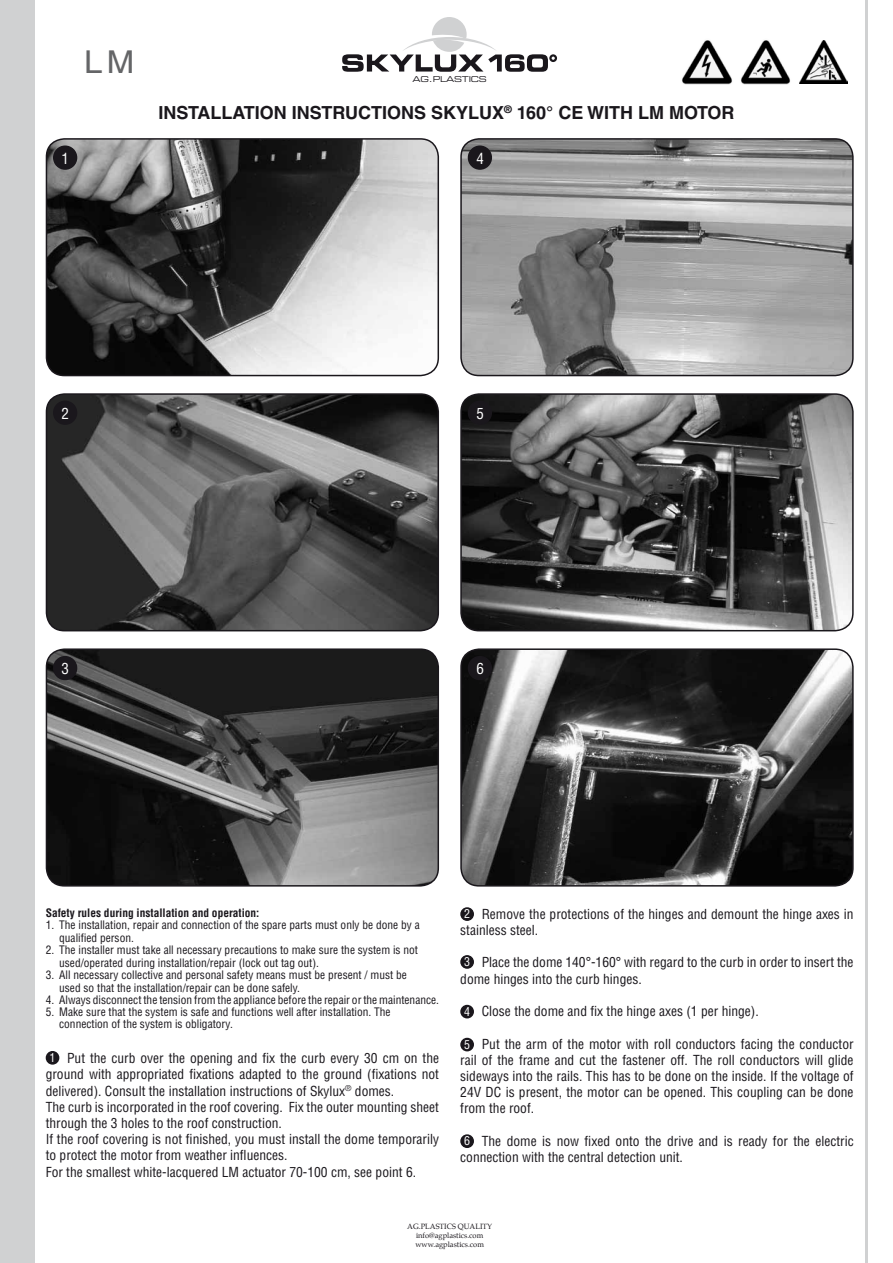
<style>
.page{position:relative;width:893px;height:1263px;background:#fff}
.page>*{position:absolute;margin:0;border:0;box-sizing:border-box;transform-origin:0 0}
.t1{font:31.5px "Helvetica LT Std";color:#646567;scale:1.05 1}
.t2{font:700 18px "Helvetica LT Std";color:#1a171c}
.t3{font:condensed 15px "Helvetica LT Std";color:#fff}
.t4{font:condensed 13.5px/16.2px "Helvetica LT Std";color:#1a171c}
.t5{font:condensed 12px "Helvetica LT Std";color:#fff}
.t6{font:condensed 11.4px/12.5px "Helvetica LT Std";color:#1a171c}
.t7{font:700 condensed 11.4px "Helvetica LT Std";color:#1a171c}
.t8{font:8.1px "Eurostile LT Std Ex 2";letter-spacing:-.025em;color:#1a171c}
.t9{font:7.5px/9px "Palatino";color:#1a171c;text-align:center}
</style>
<div class="page">
<svg style="left:342px;top:17px;width:215px;height:55px"></svg>
<div style="left:0;top:0;width:34px;height:1263px;background:#d0d1d2"></div>
<hr style="left:865px;top:0;width:2px;height:1263px;background:#d0d1d2">
<img style="left:46px;top:649px;width:392px;height:237px">
<div style="left:46px;top:648px;width:393px;height:238px;border:2px solid #1a171c;border-radius:18px"></div>
<img style="left:461px;top:651px;width:392px;height:235px">
<div style="left:460px;top:648px;width:394px;height:238px;border:2px solid #1a171c;border-radius:18px"></div>
<div style="left:46px;top:1052px;width:13px;height:12px;background:#1a171c;border-radius:50%"></div>
<div style="left:46px;top:1051px;width:13px;height:14px;border:2px solid #1a171c;border-radius:50%"></div>
<div style="left:461px;top:908px;width:12px;height:12px;background:#1a171c;border-radius:50%"></div>
<div style="left:460px;top:907px;width:14px;height:14px;border:2px solid #1a171c;border-radius:50%"></div>
<div style="left:461px;top:956px;width:12px;height:12px;background:#1a171c;border-radius:50%"></div>
<div style="left:460px;top:955px;width:14px;height:14px;border:2px solid #1a171c;border-radius:50%"></div>
<div style="left:461px;top:1005px;width:12px;height:13px;background:#1a171c;border-radius:50%"></div>
<div style="left:460px;top:1005px;width:14px;height:13px;border:2px solid #1a171c;border-radius:50%"></div>
<div style="left:461px;top:1038px;width:12px;height:13px;background:#1a171c;border-radius:50%"></div>
<div style="left:460px;top:1038px;width:14px;height:13px;border:2px solid #1a171c;border-radius:50%"></div>
<div style="left:461px;top:1135px;width:12px;height:12px;background:#1a171c;border-radius:50%"></div>
<div style="left:460px;top:1134px;width:14px;height:14px;border:2px solid #1a171c;border-radius:50%"></div>
<img style="left:46px;top:139px;width:392px;height:237px">
<div style="left:46px;top:138px;width:393px;height:238px;border:2px solid #1a171c;border-radius:18px"></div>
<div style="left:54px;top:146px;width:23px;height:23px;background:#1a171c;border-radius:50%"></div>
<div style="left:53px;top:145px;width:24px;height:25px;border:2px solid #1a171c;border-radius:50%"></div>
<img style="left:46px;top:394px;width:392px;height:237px">
<div style="left:46px;top:393px;width:393px;height:238px;border:2px solid #1a171c;border-radius:18px"></div>
<div style="left:54px;top:401px;width:23px;height:23px;background:#1a171c;border-radius:50%"></div>
<div style="left:53px;top:401px;width:24px;height:24px;border:2px solid #1a171c;border-radius:50%"></div>
<div style="left:54px;top:657px;width:23px;height:22px;background:#1a171c;border-radius:50%"></div>
<div style="left:53px;top:656px;width:24px;height:24px;border:2px solid #1a171c;border-radius:50%"></div>
<img style="left:461px;top:139px;width:392px;height:237px">
<div style="left:460px;top:138px;width:394px;height:238px;border:2px solid #1a171c;border-radius:18px"></div>
<div style="left:468px;top:146px;width:23px;height:23px;background:#1a171c;border-radius:50%"></div>
<div style="left:468px;top:145px;width:24px;height:25px;border:2px solid #1a171c;border-radius:50%"></div>
<img style="left:461px;top:396px;width:392px;height:235px">
<div style="left:460px;top:393px;width:394px;height:238px;border:2px solid #1a171c;border-radius:18px"></div>
<div style="left:468px;top:401px;width:23px;height:23px;background:#1a171c;border-radius:50%"></div>
<div style="left:468px;top:401px;width:24px;height:24px;border:2px solid #1a171c;border-radius:50%"></div>
<div style="left:468px;top:657px;width:23px;height:22px;background:#1a171c;border-radius:50%"></div>
<div style="left:468px;top:656px;width:24px;height:24px;border:2px solid #1a171c;border-radius:50%"></div>
<img style="left:682px;top:40px;width:50px;height:45px">
<img style="left:741px;top:40px;width:49px;height:45px">
<img style="left:800px;top:41px;width:48px;height:42px">
<h1 class="t1" style="left:84px;top:43px;width:49px">LM</h1>
<p class="t3" style="left:62px;top:149px;width:9px">1</p>
<p class="t8" style="left:413px;top:74px;width:76px">AG.PLASTICS</p>
<h2 class="t2" style="left:158px;top:101px;width:578px">INSTALLATION INSTRUCTIONS SKYLUX<sup>®</sup> 160° CE WITH LM MOTOR</h2>
<p class="t3" style="left:476px;top:149px;width:9px">4</p>
<p class="t3" style="left:62px;top:404px;width:9px">2</p>
<p class="t3" style="left:476px;top:404px;width:9px">5</p>
<p class="t3" style="left:62px;top:659px;width:9px">3</p>
<p class="t3" style="left:476px;top:659px;width:9px">6</p>
<p class="t7" style="left:46px;top:905px;width:215px">Safety rules during installation and operation:</p>
<p class="t6" style="left:59px;top:919px;width:362px;text-indent:-13px">1. The installation, repair and connection of the spare parts must only be done by a qualified person.</p>
<p class="t6" style="left:59px;top:944px;width:360px;text-indent:-13px">2. The installer must take all necessary precautions to make sure the system is not used/operated during installation/repair (lock out tag out).</p>
<p class="t6" style="left:59px;top:968px;width:349px;text-indent:-13px">3. All necessary collective and personal safety means must be present / must be used so that the installation/repair can be done safely.</p>
<p class="t6" style="left:46px;top:993px;width:395px">4. Always disconnect the tension from the appliance before the repair or the maintenance.</p>
<p class="t6" style="left:59px;top:1006px;width:333px;line-height:11.4px;text-indent:-13px">5. Make sure that the system is safe and functions well after installation. The connection of the system is obligatory.</p>
<p class="t4" style="left:46px;top:1050px;width:395px;text-indent:21px">Put the curb over the opening and fix the curb every 30 cm on the ground with appropriated fixations adapted to the ground (fixations not delivered). Consult the installation instructions of Skylux<sup>®</sup> domes.<br>The curb is incorporated in the roof covering. Fix the outer mounting sheet through the 3 holes to the roof construction.<br>If the roof covering is not finished, you must install the dome temporarily to protect the motor from weather influences.<br>For the smallest white-lacquered LM actuator 70-100 cm, see point 6.</p>
<p class="t5" style="left:49px;top:1050px;width:7px">1</p>
<p class="t4" style="left:460px;top:906px;width:395px;text-indent:21px">Remove the protections of the hinges and demount the hinge axes in stainless steel.</p>
<p class="t4" style="left:460px;top:954px;width:395px;text-indent:21px">Place the dome 140°-160° with regard to the curb in order to insert the dome hinges into the curb hinges.</p>
<p class="t4" style="left:482px;top:1003px;width:279px">Close the dome and fix the hinge axes (1 per hinge).</p>
<p class="t4" style="left:460px;top:1035px;width:395px;text-align:justify;text-indent:21px">Put the arm of the motor with roll conductors facing the conductor rail of the frame and cut the fastener off. The roll conductors will glide sideways into the rails. This has to be done on the inside. If the voltage of 24V DC is present, the motor can be opened. This coupling can be done from the roof.</p>
<p class="t4" style="left:460px;top:1132px;width:395px;text-indent:21px">The dome is now fixed onto the drive and is ready for the electric connection with the central detection unit.</p>
<p class="t5" style="left:464px;top:906px;width:7px">2</p>
<p class="t5" style="left:464px;top:954px;width:7px">3</p>
<p class="t5" style="left:464px;top:1004px;width:7px">4</p>
<p class="t5" style="left:464px;top:1037px;width:7px">5</p>
<p class="t5" style="left:464px;top:1133px;width:7px">6</p>
<p class="t9" style="left:407px;top:1222px;width:86px">AG.PLASTICS QUALITY info@agplastics.com www.agplastics.com</p>
</div>
